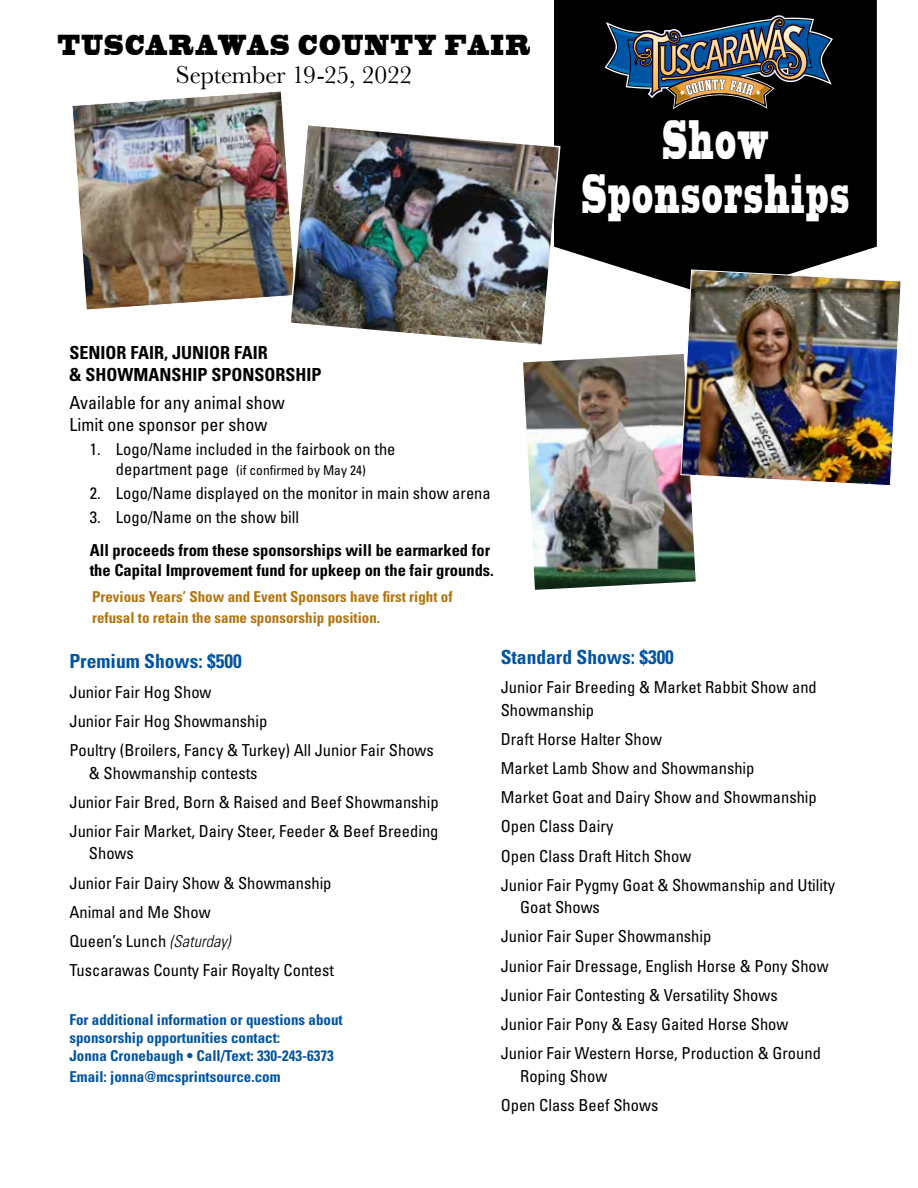
<style>
.page{position:relative;width:918px;height:1188px;background:#fff}
.page>*{position:absolute;margin:0;border:0;box-sizing:border-box;transform-origin:0 0}
.t1{font:51.75px/54px "Blackoak Std";letter-spacing:.11em;color:#fff;text-align:center;scale:.3 1}
.t2{font:27px "Blackoak Std";letter-spacing:.125em;color:#000;scale:.45 1}
.t3{font:25.5px "Baskerville";letter-spacing:-.01em;color:#000}
.t4{font:700 condensed 19.5px "Univers";color:#0054a4}
.t5{font:condensed 18px/21.6px "Univers";color:#000}
.t6{font:700 condensed 18px/21.6px "Univers LT Std";color:#000}
.t7{font:condensed 16.5px/29.2px "Univers";color:#000}
.t8{font:700 condensed 16.5px/19.8px "Univers LT Std";color:#000}
.t9{font:700 condensed 15px/18px "Univers";color:#0054a4}
.t10{font:700 condensed 15px/20.7px "Univers";color:#b2740e}
.t11{font:condensed 13.5px "Univers";color:#000}
.s1{font-size:16.5px}
.s2{font-weight:300;font-style:italic}
</style>
<div class="page">
<img style="left:523px;top:354px;width:173px;height:236px">
<img style="left:72px;top:91px;width:216px;height:219px">
<svg style="left:554px;top:0;width:323px;height:287px;background:#202020"></svg>
<div style="left:572px;top:0;width:287px;height:283px;background:#000"></div>
<svg style="left:604px;top:14px;width:229px;height:96px;background:#3e454a"></svg>
<img style="left:288px;top:123px;width:273px;height:222px">
<img style="left:680px;top:269px;width:221px;height:218px">
<h2 class="t2" style="left:58px;top:27px;width:1052px">TUSCARAWAS COUNTY FAIR</h2>
<h3 class="t3" style="left:176px;top:58px;width:238px">September 19-25, 2022</h3>
<p class="t6" style="left:69px;top:342px;width:254px">SENIOR FAIR, JUNIOR FAIR<br>&amp; SHOWMANSHIP SPONSORSHIP</p>
<p class="t5" style="left:69px;top:391px;width:217px">Available for any animal show<br>Limit one sponsor per show</p>
<p class="t7" style="left:90px;top:434px;width:307px">1. Logo/Name included in the fairbook on the</p>
<p class="t11" style="left:116px;top:461px;width:251px"><span class="s1">department page</span> (if confirmed by May 24)</p>
<p class="t7" style="left:90px;top:478px;width:403px">2. Logo/Name displayed on the monitor in main show arena</p>
<p class="t7" style="left:90px;top:502px;width:211px">3. Logo/Name on the show bill</p>
<p class="t8" style="left:90px;top:540px;width:406px">All proceeds from these sponsorships will be earmarked for the Capital Improvement fund for upkeep on the fair grounds.</p>
<p class="t10" style="left:92px;top:587px;width:362px">Previous Years’ Show and Event Sponsors have first right of refusal to retain the same sponsorship position.</p>
<h1 class="t1" style="left:582px;top:113px;width:893px">Show<br>Sponsorships</h1>
<p class="t4" style="left:69px;top:650px;width:174px">Premium Shows: $500</p>
<p class="t7" style="left:69px;top:677px;width:366px">Junior Fair Hog Show<br>Junior Fair Hog Showmanship<br>Poultry (Broilers, Fancy &amp; Turkey) All Junior Fair Shows</p>
<p class="t7" style="left:69px;top:758px;width:371px;text-indent:20px">&amp; Showmanship contests<br>Junior Fair Bred, Born &amp; Raised and Beef Showmanship<br>Junior Fair Market, Dairy Steer, Feeder &amp; Beef Breeding</p>
<p class="t7" style="left:69px;top:839px;width:266px;text-indent:20px">Shows<br>Junior Fair Dairy Show &amp; Showmanship<br>Animal and Me Show<br>Queen’s Lunch <span class="s2">(Saturday)<br></span>Tuscarawas County Fair Royalty Contest</p>
<p class="t9" style="left:69px;top:1011px;width:275px">For additional information or questions about sponsorship opportunities contact:<br>Jonna Cronebaugh • Call/Text: 330-243-6373</p>
<p class="t9" style="left:69px;top:1067px;width:213px">Email: jonna@mcsprintsource.com</p>
<p class="t4" style="left:501px;top:645px;width:175px">Standard Shows: $300</p>
<p class="t7" style="left:501px;top:676px;width:318px;line-height:22.5px">Junior Fair Breeding &amp; Market Rabbit Show and<br>Showmanship</p>
<p class="t7" style="left:501px;top:724px;width:336px">Draft Horse Halter Show<br>Market Lamb Show and Showmanship<br>Market Goat and Dairy Show and Showmanship<br>Open Class Dairy<br>Open Class Draft Hitch Show<br>Junior Fair Pygmy Goat &amp; Showmanship and Utility</p>
<p class="t7" style="left:501px;top:892px;width:330px;text-indent:20px">Goat Shows<br>Junior Fair Super Showmanship<br>Junior Fair Dressage, English Horse &amp; Pony Show Junior Fair Contesting &amp; Versatility Shows<br>Junior Fair Pony &amp; Easy Gaited Horse Show Junior Fair Western Horse, Production &amp; Ground</p>
<p class="t7" style="left:501px;top:1061px;width:159px;text-indent:20px">Roping Show<br>Open Class Beef Shows</p>
</div>
